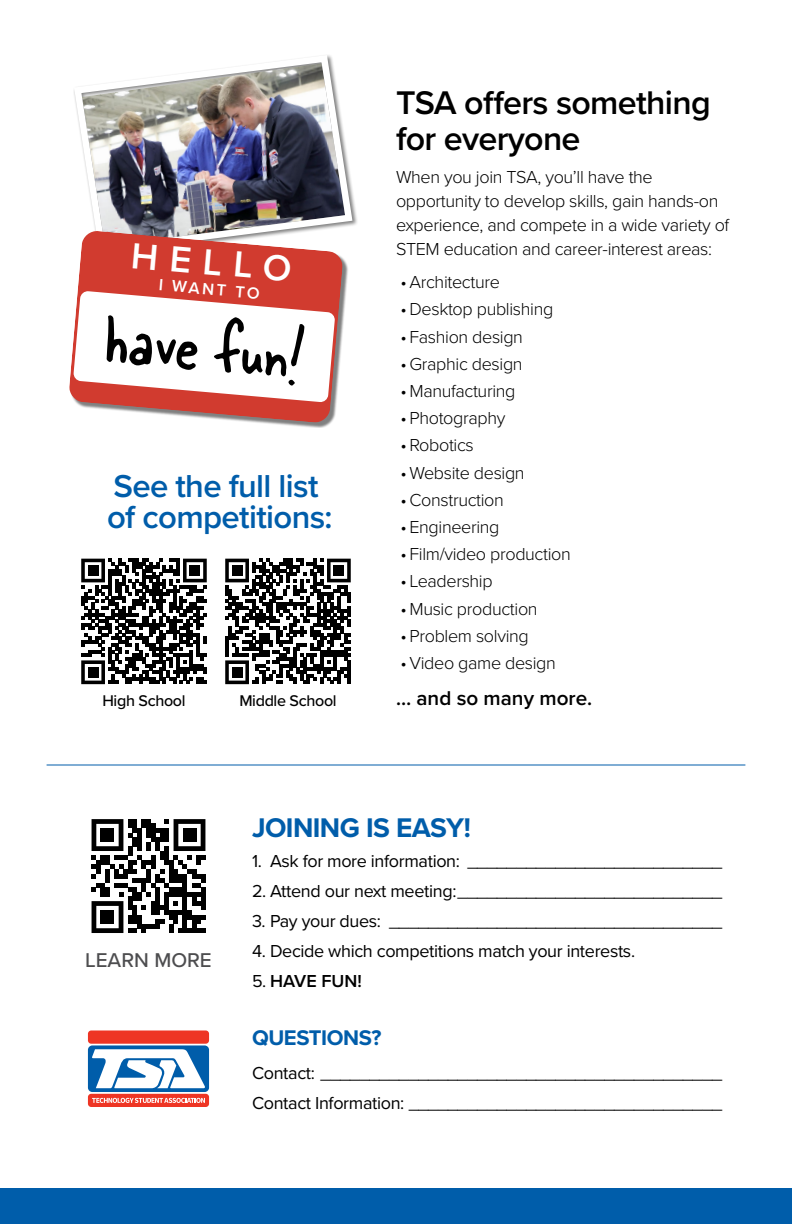
<style>
.page{position:relative;width:792px;height:1224px;background:#fff}
.page>*{position:absolute;margin:0;border:0;box-sizing:border-box;transform-origin:0 0}
.t1{font:75.4px "Skippy Sharp";color:#000}
.t2{font:600 37.7px "Proxima Nova";color:#fff}
.t3{font:600 34px/36px "Proxima Nova";letter-spacing:-.02em;color:#000}
.t4{font:600 32.9px/31.4px "Proxima Nova";letter-spacing:-.02em;color:#005daa}
.t5{font:700 28px "Proxima Nova";letter-spacing:-.02em;color:#005daa}
.t6{font:700 22px "Proxima Nova";letter-spacing:-.02em;color:#005daa}
.t7{font:600 20.7px "Proxima Nova";color:#000}
.t8{font:500 20.7px "Proxima Nova";color:#4d4d4f}
.t9{font:300 18px/24px "Proxima Nova";letter-spacing:-.02em;color:#000}
.t10{font:18px/30px "Proxima Nova";letter-spacing:-.02em;color:#000}
.t11{font:600 18px "Proxima Nova";color:#000}
.t12{font:600 16.8px "Proxima Nova";color:#fff}
.t13{font:500 16.1px "Proxima Nova";letter-spacing:-.02em;color:#000}
.s1{font-weight:400}
</style>
<div class="page">
<img style="left:74px;top:55px;width:282px;height:175px">
<svg style="left:225px;top:559px;width:126px;height:125px"></svg>
<div style="left:232px;top:565px;width:10px;height:11px;background:#000"></div>
<div style="left:334px;top:565px;width:10px;height:11px;background:#000"></div>
<div style="left:232px;top:667px;width:10px;height:10px;background:#000"></div>
<svg style="left:81px;top:559px;width:126px;height:125px"></svg>
<div style="left:88px;top:565px;width:10px;height:11px;background:#000"></div>
<div style="left:190px;top:565px;width:10px;height:11px;background:#000"></div>
<div style="left:88px;top:667px;width:10px;height:10px;background:#000"></div>
<hr style="left:47px;top:765px;width:698px;height:1px;background:#005daa">
<svg style="left:92px;top:819px;width:113px;height:114px"></svg>
<div style="left:101px;top:828px;width:13px;height:14px;background:#000"></div>
<div style="left:183px;top:828px;width:13px;height:14px;background:#000"></div>
<div style="left:101px;top:910px;width:13px;height:14px;background:#000"></div>
<div style="left:88px;top:1094px;width:121px;height:13px;background:#ee3524;border-radius:3px"></div>
<div style="left:88px;top:1045px;width:121px;height:47px;background:#005daa;border-radius:4px"></div>
<svg style="left:92px;top:1049px;width:113px;height:39px"></svg>
<div style="left:88px;top:1030px;width:121px;height:14px;background:#ee3524;border-radius:3px"></div>
<svg style="left:92px;top:1098px;width:113px;height:5px"></svg>
<div style="left:71px;top:232px;width:277px;height:196px;background:#000;opacity:.5"></div>
<svg style="left:69px;top:230px;width:274px;height:193px;fill:#d13b2f"></svg>
<svg style="left:73px;top:291px;width:262px;height:111px"></svg>
<div style="left:0;top:1188px;width:792px;height:36px;background:#005daa"></div>
<h2 class="t2" style="left:134px;top:227px;width:162px;rotate:5deg">HELLO</h2>
<p class="t12" style="left:160px;top:272px;width:103px;rotate:5deg">I WANT TO</p>
<h1 class="t1" style="left:109px;top:292px;width:201px;rotate:5deg">have fun!</h1>
<h3 class="t4" style="left:107px;top:469px;width:227px">See the full list of competitions:</h3>
<p class="t13" style="left:102px;top:689px;width:85px">High School</p>
<p class="t13" style="left:239px;top:689px;width:99px">Middle School</p>
<h3 class="t3" style="left:396px;top:83px;width:316px">TSA offers something for everyone</h3>
<p class="t9" style="left:396px;top:164px;width:335px">When you join TSA, you’ll have the opportunity to develop skills, gain hands-on experience, and compete in a wide variety of STEM education and career-interest areas:</p>
<p class="t9" style="left:400px;top:269px;width:101px">• Architecture</p>
<p class="t9" style="left:400px;top:296px;width:154px">• Desktop publishing</p>
<p class="t9" style="left:400px;top:324px;width:124px">• Fashion design</p>
<p class="t9" style="left:400px;top:351px;width:124px">• Graphic design</p>
<p class="t9" style="left:400px;top:378px;width:116px">• Manufacturing</p>
<p class="t9" style="left:400px;top:405px;width:106px">• Photography</p>
<p class="t9" style="left:400px;top:432px;width:75px">• Robotics</p>
<p class="t9" style="left:400px;top:460px;width:126px">• Website design</p>
<p class="t9" style="left:400px;top:487px;width:105px">• Construction</p>
<p class="t9" style="left:400px;top:514px;width:101px">• Engineering</p>
<p class="t9" style="left:400px;top:541px;width:172px">• Film/video production</p>
<p class="t9" style="left:400px;top:568px;width:94px">• Leadership</p>
<p class="t9" style="left:400px;top:596px;width:139px">• Music production</p>
<p class="t9" style="left:400px;top:623px;width:130px">• Problem solving</p>
<p class="t9" style="left:400px;top:650px;width:157px">• Video game design</p>
<p class="t7" style="left:396px;top:683px;width:198px">… and so many more.</p>
<p class="t8" style="left:85px;top:945px;width:128px">LEARN MORE</p>
<h3 class="t5" style="left:252px;top:806px;width:220px">JOINING IS EASY!</h3>
<p class="t10" style="left:252px;top:845px;width:472px">1. Ask for more information: __________________________</p>
<p class="t10" style="left:252px;top:875px;width:472px">2. Attend our next meeting:___________________________</p>
<p class="t10" style="left:252px;top:905px;width:472px">3. Pay your dues: __________________________________</p>
<p class="t10" style="left:252px;top:935px;width:385px">4. Decide which competitions match your interests.</p>
<p class="t11" style="left:252px;top:967px;width:111px"><span class="s1">5.</span> HAVE FUN!</p>
<p class="t6" style="left:252px;top:1021px;width:131px">QUESTIONS?</p>
<p class="t10" style="left:252px;top:1057px;width:472px">Contact: _________________________________________<br>Contact Information: ________________________________</p>
</div>
